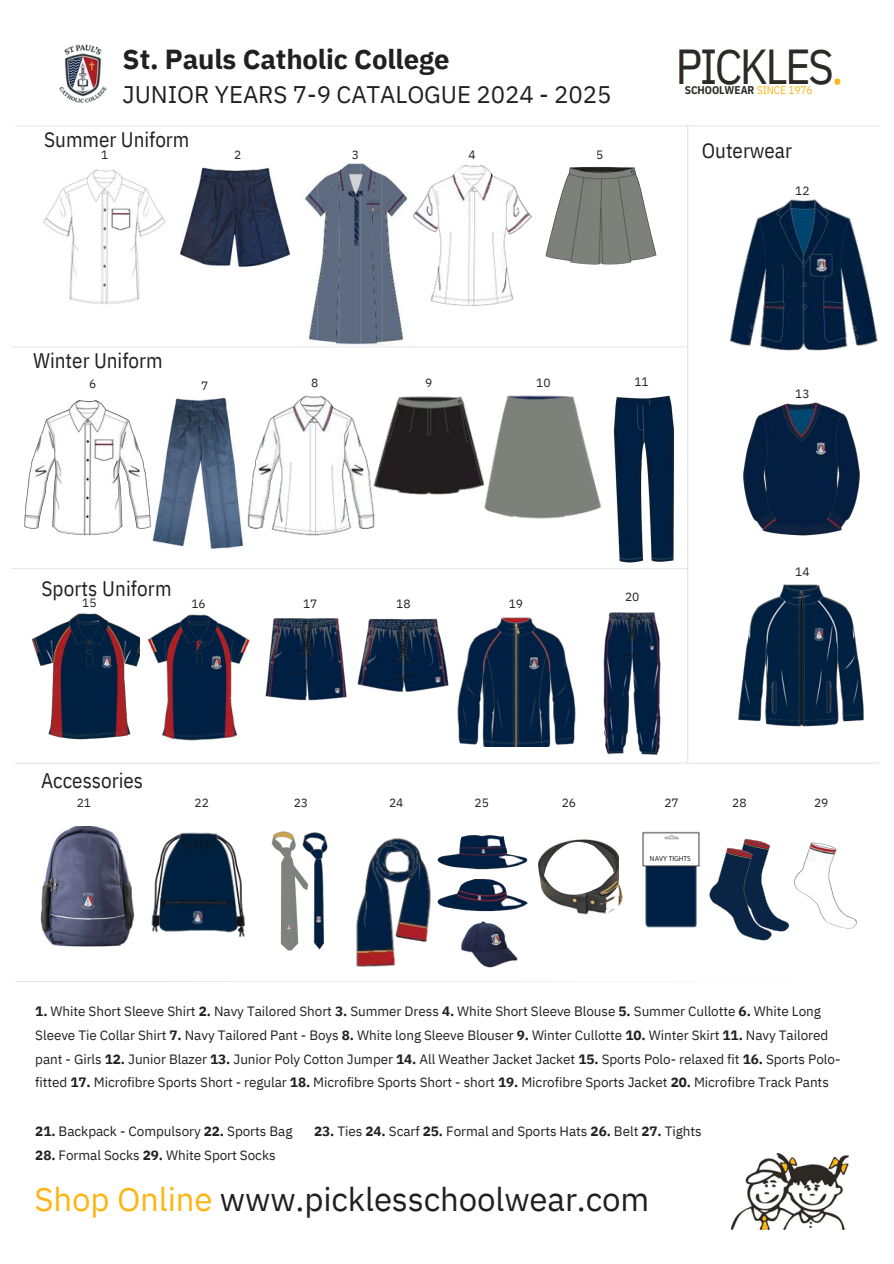
<style>
.page{position:relative;width:894px;height:1264px;background:#fff}
.page>*{position:absolute;margin:0;border:0;box-sizing:border-box;transform-origin:0 0}
.t1{font:48.9px "IBM Plex Sans Cond";letter-spacing:-.05em;color:#2d2a26}
.t2{font:33px "IBM Plex Sans";letter-spacing:-.005em;color:#231f20}
.t3{font:700 27.45px "IBM Plex Sans";letter-spacing:-.005em;color:#231f20}
.t4{font:24px "IBM Plex Sans";letter-spacing:-.005em;color:#231f20}
.t5{font:21px "IBM Plex Sans Cond";color:#231f20}
.t6{font:13.5px/23.7px "IBM Plex Sans";letter-spacing:-.005em;color:#231f20}
.t7{font:12px "IBM Plex Sans";letter-spacing:-.005em;color:#231f20}
.t8{font:700 11.25px "IBM Plex Sans Cond";color:#2d2a26}
.t9{font:7.35px "Myriad Pro";color:#231f20}
.s1{color:#fdb71a}
.s2{font-weight:400;color:#fdb71a}
.s3{font-weight:700}
.s4{color:#fdb514}
</style>
<div class="page">
<img style="left:40px;top:826px;width:95px;height:121px">
<img style="left:73px;top:885px;width:29px;height:31px">
<img style="left:271px;top:831px;width:24px;height:120px">
<img style="left:538px;top:839px;width:85px;height:76px">
<img style="left:437px;top:835px;width:91px;height:77px">
<svg style="left:709px;top:838px;width:77px;height:102px"></svg>
<img style="left:11px;top:125px;width:869px;height:639px">
<img style="left:151px;top:396px;width:98px;height:155px">
<img style="left:176px;top:160px;width:117px;height:112px">
<img style="left:18px;top:392px;width:139px;height:151px">
<img style="left:258px;top:610px;width:197px;height:98px">
<img style="left:731px;top:1153px;width:117px;height:76px">
<img style="left:786px;top:842px;width:71px;height:88px">
<img style="left:59px;top:44px;width:48px;height:60px">
<img style="left:42px;top:163px;width:129px;height:165px">
<img style="left:151px;top:832px;width:94px;height:106px">
<img style="left:295px;top:832px;width:33px;height:118px">
<img style="left:356px;top:838px;width:75px;height:129px">
<img style="left:297px;top:158px;width:242px;height:190px">
<img style="left:240px;top:387px;width:369px;height:157px">
<img style="left:538px;top:160px;width:125px;height:112px">
<img style="left:642px;top:831px;width:58px;height:97px">
<img style="left:461px;top:921px;width:57px;height:47px">
<img style="left:483px;top:926px;width:25px;height:26px">
<img style="left:606px;top:388px;width:75px;height:182px">
<img style="left:297px;top:163px;width:116px;height:181px">
<p class="t3" style="left:123px;top:41px;width:328px">St. Pauls Catholic College</p>
<p class="t4" style="left:123px;top:78px;width:490px">JUNIOR YEARS 7-9 CATALOGUE 2024 - 2025</p>
<p class="t1" style="left:675px;top:33px;width:170px">PICKLES<span class="s1">.</span></p>
<p class="t8" style="left:684px;top:83px;width:129px">SCHOOLWEAR <span class="s2">SINCE 1976</span></p>
<p class="t5" style="left:44px;top:126px;width:147px">Summer Uniform</p>
<p class="t7" style="left:101px;top:147px;width:9px">1</p>
<p class="t5" style="left:701px;top:136px;width:92px">Outerwear</p>
<p class="t7" style="left:234px;top:147px;width:9px">2</p>
<p class="t7" style="left:352px;top:147px;width:9px">3</p>
<p class="t7" style="left:468px;top:147px;width:9px">4</p>
<h4 class="t7" style="left:596px;top:147px;width:9px">5</h4>
<h6 class="t5" style="left:33px;top:346px;width:131px">Winter Uniform</h6>
<p class="t7" style="left:89px;top:376px;width:9px">6</p>
<p class="t7" style="left:201px;top:378px;width:9px">7</p>
<h4 class="t5" style="left:41px;top:575px;width:131px">Sports Uniform</h4>
<p class="t7" style="left:82px;top:595px;width:16px">15</p>
<p class="t7" style="left:191px;top:595px;width:16px">16</p>
<h1 class="t5" style="left:41px;top:766px;width:104px">Accessories</h1>
<p class="t7" style="left:77px;top:794px;width:16px">21</p>
<p class="t7" style="left:194px;top:794px;width:16px">22</p>
<p class="t7" style="left:311px;top:375px;width:9px">8</p>
<p class="t7" style="left:425px;top:375px;width:9px">9</p>
<p class="t7" style="left:536px;top:375px;width:16px">10</p>
<p class="t7" style="left:634px;top:374px;width:16px">11</p>
<h4 class="t7" style="left:303px;top:595px;width:16px">17</h4>
<p class="t7" style="left:396px;top:595px;width:16px">18</p>
<p class="t7" style="left:508px;top:595px;width:16px">19</p>
<p class="t7" style="left:625px;top:589px;width:16px">20</p>
<p class="t7" style="left:795px;top:183px;width:16px">12</p>
<p class="t7" style="left:795px;top:386px;width:16px">13</p>
<p class="t7" style="left:795px;top:563px;width:16px">14</p>
<p class="t7" style="left:293px;top:794px;width:16px">23</p>
<p class="t7" style="left:389px;top:794px;width:16px">24</p>
<p class="t7" style="left:474px;top:794px;width:16px">25</p>
<p class="t7" style="left:561px;top:794px;width:16px">26</p>
<p class="t7" style="left:664px;top:794px;width:16px">27</p>
<p class="t7" style="left:732px;top:794px;width:16px">28</p>
<p class="t9" style="left:649px;top:855px;width:42px">NAVY TIGHTS</p>
<p class="t7" style="left:813px;top:794px;width:16px">29</p>
<h4 class="t6" style="left:35px;top:999px;width:806px"><span class="s3">1.</span> White Short Sleeve Shirt <span class="s3">2.</span> Navy Tailored Short <span class="s3">3.</span> Summer Dress <span class="s3">4.</span> White Short Sleeve Blouse <span class="s3">5.</span> Summer Cullotte <span class="s3">6.</span> White Long Sleeve Tie Collar Shirt <span class="s3">7.</span> Navy Tailored Pant - Boys <span class="s3">8.</span> White long Sleeve Blouser <span class="s3">9.</span> Winter Cullotte <span class="s3">10.</span> Winter Skirt <span class="s3">11.</span> Navy Tailored pant - Girls <span class="s3">12.</span> Junior Blazer <span class="s3">13.</span> Junior Poly Cotton Jumper <span class="s3">14.</span> All Weather Jacket Jacket <span class="s3">15.</span> Sports Polo- relaxed fit <span class="s3">16.</span> Sports Polo&shy;fitted <span class="s3">17.</span> Microfibre Sports Short - regular <span class="s3">18.</span> Microfibre Sports Short - short <span class="s3">19.</span> Microfibre Sports Jacket <span class="s3">20.</span> Microfibre Track Pants</h4>
<p class="t6" style="left:35px;top:1119px;width:259px"><span class="s3">21.</span> Backpack - Compulsory <span class="s3">22.</span> Sports Bag</p>
<p class="t6" style="left:35px;top:1143px;width:242px"><span class="s3">28.</span> Formal Socks <span class="s3">29.</span> White Sport Socks</p>
<p class="t6" style="left:314px;top:1119px;width:389px"><span class="s3">23.</span> Ties <span class="s3">24.</span> Scarf <span class="s3">25.</span> Formal and Sports Hats <span class="s3">26.</span> Belt <span class="s3">27.</span> Tights</p>
<p class="t2" style="left:34px;top:1177px;width:616px"><span class="s4">Shop Online</span> www.picklesschoolwear.com</p>
</div>
